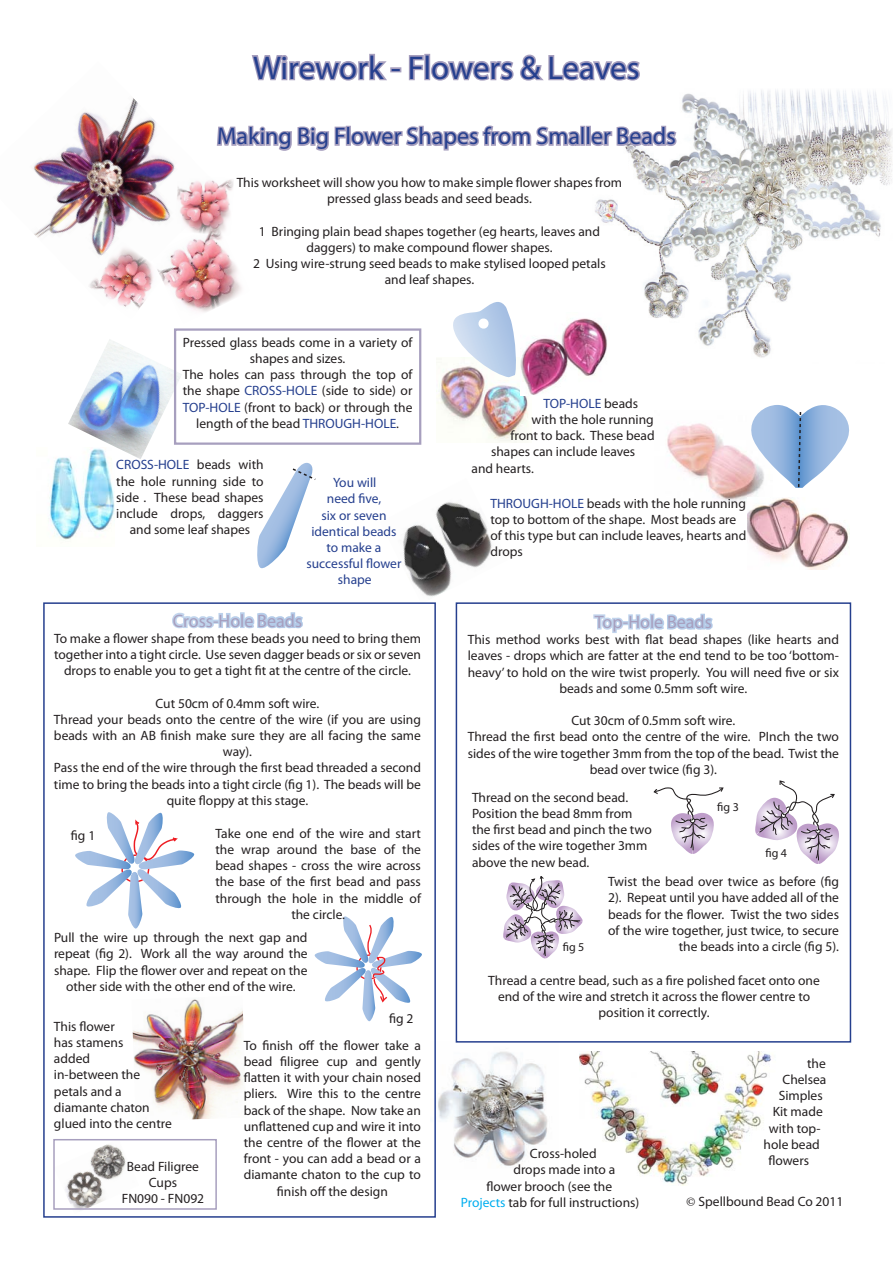
<style>
.page{position:relative;width:893px;height:1263px;background:#fff}
.page>*{position:absolute;margin:0;border:0;box-sizing:border-box;transform-origin:0 0}
.t1{font:33px "Myriad Pro";letter-spacing:-.005em;color:#253f8e}
.t2{font:24px "Myriad Pro";color:#253f8e}
.t3{font:18px "Myriad Pro";color:#a79fbe}
.t4{font:13.5px/16.2px "Myriad Pro";color:#231f20;text-align:center}
.t5{font:13.5px/16.2px "Myriad Pro";color:#253f8e;text-align:center}
.t6{font:12px "Myriad Pro";color:#231f20}
.s1{color:#253f8e}
.s2{color:#231f20}
.s3{color:#00aeef}
.s4{font-family:"Minion Pro"}
</style>
<div class="page">
<img style="left:580px;top:1051px;width:192px;height:134px">
<img style="left:438px;top:1041px;width:121px;height:125px">
<img style="left:132px;top:999px;width:113px;height:121px">
<img style="left:65px;top:1144px;width:61px;height:63px">
<img style="left:68px;top:340px;width:114px;height:119px">
<img style="left:33px;top:98px;width:142px;height:141px">
<img style="left:644px;top:90px;width:249px;height:268px">
<svg style="left:75px;top:812px;width:120px;height:116px"></svg>
<svg style="left:315px;top:916px;width:107px;height:105px"></svg>
<img style="left:150px;top:222px;width:92px;height:90px">
<img style="left:174px;top:175px;width:41px;height:61px">
<img style="left:89px;top:239px;width:77px;height:73px">
<svg style="left:215px;top:53px;width:463px;height:228px"></svg>
<img style="left:403px;top:502px;width:89px;height:102px">
<img style="left:49px;top:447px;width:66px;height:93px">
<img style="left:437px;top:360px;width:92px;height:82px">
<img style="left:521px;top:318px;width:86px;height:77px">
<img style="left:667px;top:423px;width:93px;height:79px">
<img style="left:747px;top:498px;width:102px;height:72px">
<svg style="left:748px;top:405px;width:101px;height:83px"></svg>
<svg style="left:448px;top:302px;width:69px;height:75px"></svg>
<div style="left:174px;top:328px;width:247px;height:117px;border:2px solid #a79fbe"></div>
<div style="left:53px;top:1139px;width:164px;height:71px;border:2px solid #a79fbe"></div>
<svg style="left:172px;top:463px;width:144px;height:166px"></svg>
<svg style="left:653px;top:787px;width:71px;height:67px"></svg>
<svg style="left:755px;top:780px;width:84px;height:84px"></svg>
<svg style="left:503px;top:876px;width:80px;height:82px"></svg>
<svg style="left:593px;top:613px;width:120px;height:20px"></svg>
<div style="left:43px;top:602px;width:393px;height:616px;border:2px solid #253f8e"></div>
<div style="left:456px;top:602px;width:395px;height:440px;border:2px solid #253f8e"></div>
<p class="t1" style="left:253px;top:47px;width:388px">Wirework - Flowers &amp; Leaves</p>
<p class="t2" style="left:217px;top:121px;width:460px">Making Big Flower Shapes from Smaller Beads</p>
<p class="t4" style="left:237px;top:174px;width:387px">This worksheet will show you how to make simple flower shapes from pressed glass beads and seed beads.</p>
<p class="t4" style="left:259px;top:223px;width:343px">1 Bringing plain bead shapes together (eg hearts, leaves and</p>
<p class="t4" style="left:306px;top:239px;width:247px">daggers) to make compound flower shapes.</p>
<p class="t4" style="left:253px;top:255px;width:354px">2 Using wire-strung seed beads to make stylised looped petals</p>
<p class="t4" style="left:385px;top:271px;width:91px">and leaf shapes.</p>
<p class="t4" style="left:183px;top:334px;width:231px">Pressed glass beads come in a variety of shapes and sizes.</p>
<p class="t4" style="left:183px;top:366px;width:231px">The holes can pass through the top of the shape <span class="s1">CROSS-HOLE</span> (side to side) or <span class="s1">TOP-HOLE</span> (front to back) or through the length of the bead <span class="s1">THROUGH-HOLE</span>.</p>
<p class="t4" style="left:116px;top:456px;width:149px"><span class="s1">CROSS-HOLE</span> beads with the hole running side to side . These bead shapes include drops, daggers and some leaf shapes</p>
<p class="t5" style="left:311px;top:474px;width:87px">You will<br>need five,<br>six or seven identical beads to make a</p>
<p class="t5" style="left:306px;top:555px;width:96px">successful flower shape</p>
<p class="t3" style="left:173px;top:609px;width:131px">Cross-Hole Beads</p>
<p class="t4" style="left:54px;top:630px;width:369px">To make a flower shape from these beads you need to bring them together into a tight circle. Use seven dagger beads or six or seven drops to enable you to get a tight fit at the centre of the circle.</p>
<p class="t4" style="left:156px;top:695px;width:165px">Cut 50cm of 0.4mm soft wire.</p>
<p class="t4" style="left:54px;top:711px;width:368px">Thread your beads onto the centre of the wire (if you are using beads with an AB finish make sure they are all facing the same way).</p>
<p class="t4" style="left:54px;top:759px;width:368px">Pass the end of the wire through the first bead threaded a second time to bring the beads into a tight circle (fig 1). The beads will be quite floppy at this stage.</p>
<p class="t4" style="left:215px;top:825px;width:207px">Take one end of the wire and start the wrap around the base of the bead shapes - cross the wire across the base of the first bead and pass through the hole in the middle of the circle.</p>
<p class="t4" style="left:54px;top:929px;width:255px">Pull the wire up through the next gap and repeat (fig 2). Work all the way around the shape. Flip the flower over and repeat on the other side with the other end of the wire.</p>
<p class="t4" style="left:71px;top:827px;width:26px">fig 1</p>
<p class="t4" style="left:54px;top:1018px;width:71px;text-align:left">This flower has stamens added</p>
<p class="t4" style="left:54px;top:1066px;width:88px;text-align:left">in-between the petals and a</p>
<p class="t4" style="left:54px;top:1099px;width:119px;text-align:left">diamante chaton glued into the centre</p>
<p class="t4" style="left:127px;top:1158px;width:74px">Bead Filigree<br>Cups</p>
<p class="t4" style="left:122px;top:1190px;width:84px">FN090 - FN092</p>
<p class="t4" style="left:389px;top:1010px;width:26px">fig 2</p>
<p class="t4" style="left:244px;top:1037px;width:179px">To finish off the flower take a bead filigree cup and gently flatten it with your chain nosed pliers. Wire this to the centre back of the shape. Now take an unflattened cup and wire it into the centre of the flower at the front - you can add a bead or a diamante chaton to the cup to finish off the design</p>
<p class="t5" style="left:543px;top:395px;width:96px">TOP-HOLE <span class="s2">beads</span></p>
<p class="t4" style="left:531px;top:411px;width:124px">with the hole running</p>
<p class="t4" style="left:510px;top:427px;width:146px">front to back. These bead</p>
<p class="t4" style="left:491px;top:443px;width:146px">shapes can include leaves</p>
<p class="t4" style="left:471px;top:460px;width:64px">and hearts.</p>
<p class="t4" style="left:490px;top:495px;width:257px;text-align:left"><span class="s1">THROUGH-HOLE</span> beads with the hole running top to bottom of the shape. Most beads are of this type but can include leaves, hearts and drops</p>
<p class="t3" style="left:595px;top:611px;width:119px">Top-Hole Beads</p>
<p class="t4" style="left:468px;top:631px;width:373px">This method works best with flat bead shapes (like hearts and leaves - drops which are fatter at the end tend to be too ‘bottom&shy;heavy’ to hold on the wire twist properly. You will need five or six beads and some 0.5mm soft wire.</p>
<p class="t4" style="left:571px;top:712px;width:165px">Cut 30cm of 0.5mm soft wire.</p>
<p class="t4" style="left:468px;top:728px;width:373px">Thread the first bead onto the centre of the wire. PInch the two sides of the wire together 3mm from the top of the bead. Twist the bead over twice (fig 3).</p>
<p class="t4" style="left:472px;top:789px;width:181px;text-align:left">Thread on the second bead.<br>Position the bead 8mm from the first bead and pinch the two sides of the wire together 3mm above the new bead.</p>
<p class="t4" style="left:608px;top:873px;width:232px;text-align:right">Twist the bead over twice as before (fig 2). Repeat until you have added all of the beads for the flower. Twist the two sides of the wire together, just twice, to secure the beads into a circle (fig 5).</p>
<p class="t4" style="left:488px;top:972px;width:333px">Thread a centre bead, such as a fire polished facet onto one</p>
<p class="t4" style="left:498px;top:988px;width:314px">end of the wire and stretch it across the flower centre to</p>
<p class="t4" style="left:599px;top:1004px;width:112px">position it correctly.</p>
<p class="t6" style="left:717px;top:799px;width:23px">fig 3</p>
<p class="t6" style="left:765px;top:846px;width:23px">fig 4</p>
<p class="t6" style="left:563px;top:939px;width:23px">fig 5</p>
<p class="t4" style="left:530px;top:1145px;width:68px">Cross-holed</p>
<p class="t4" style="left:513px;top:1161px;width:103px">drops made into a</p>
<p class="t4" style="left:486px;top:1178px;width:127px">flower brooch (see the</p>
<p class="t4" style="left:461px;top:1194px;width:180px"><span class="s3">Projects</span> tab for full instructions)</p>
<p class="t4" style="left:807px;top:1055px;width:20px">the</p>
<p class="t4" style="left:782px;top:1071px;width:45px">Chelsea</p>
<p class="t4" style="left:779px;top:1087px;width:46px">Simples</p>
<p class="t4" style="left:773px;top:1103px;width:52px">Kit made</p>
<p class="t4" style="left:769px;top:1120px;width:53px">with top-</p>
<p class="t4" style="left:764px;top:1136px;width:58px">hole bead</p>
<p class="t4" style="left:768px;top:1152px;width:42px">flowers</p>
<p class="t4" style="left:686px;top:1193px;width:159px"><span class="s4">©</span> Spellbound Bead Co 2011</p>
</div>
